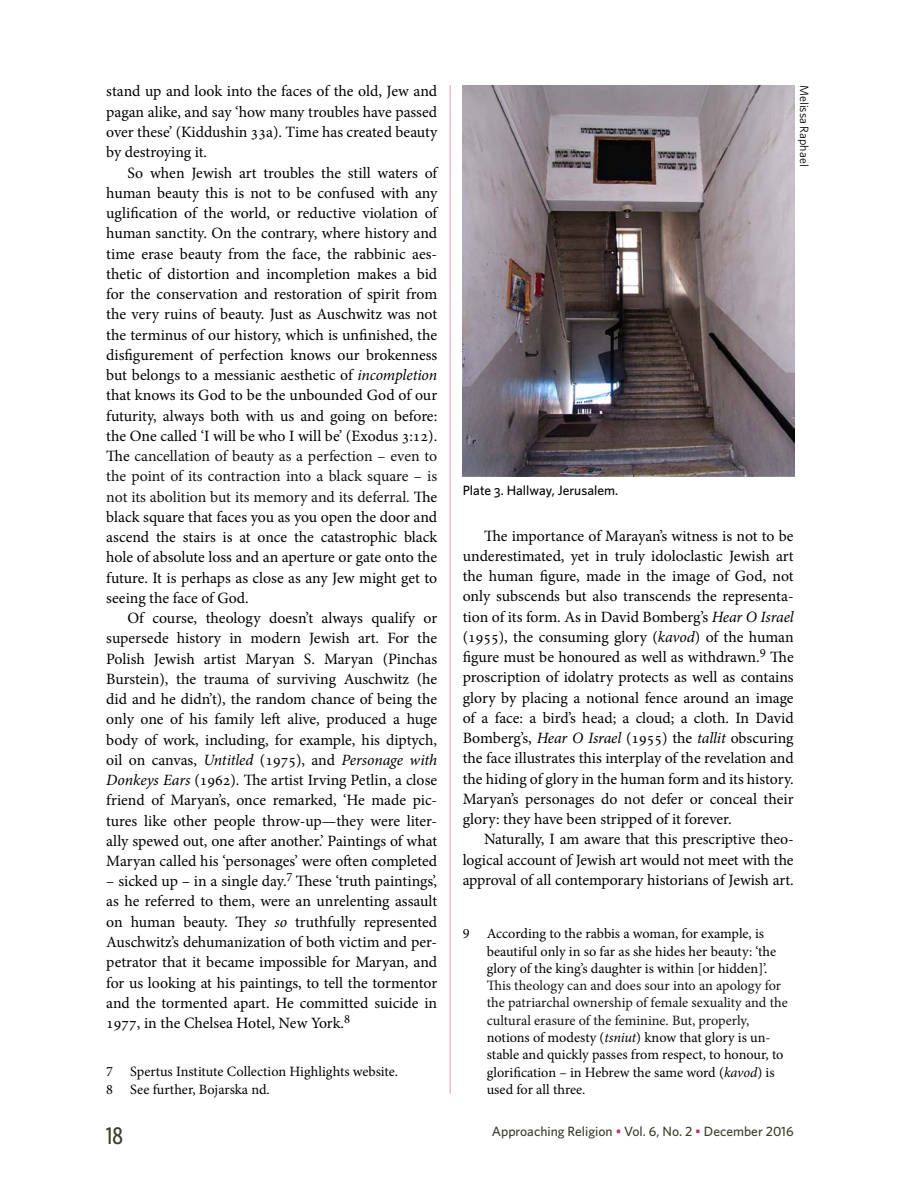
<style>
.page{position:relative;width:900px;height:1200px;background:#fff}
.page>*{position:absolute;margin:0;border:0;box-sizing:border-box;transform-origin:0 0}
.t1{font:500 24px "Whitney Condensed";color:#393e29}
.t2{font:15.75px/20.2px "Minion Pro";letter-spacing:-.005em;color:#000;text-align:justify}
.t3{font:14.25px/17.2px "Minion Pro";letter-spacing:-.005em;color:#000}
.t4{font:500 13.5px "Whitney";color:#393e29}
.t5{font:500 13.5px "Whitney";color:#000}
.t6{font:12px "Whitney";color:#000}
.s1{font-style:italic}
.s2{color:#131313}
.s3{font-family:"Whitney Medium SC";font-weight:400}
.s4{color:#c23272}
</style>
<div class="page">
<hr style="left:450px;top:85px;width:1px;height:1009px;background:#e69cba">
<img style="left:463px;top:85px;width:331px;height:391px">
<p class="t2" style="left:106px;top:81px;width:332px">stand up and look into the faces of the old, Jew and pagan alike, and say ‘how many troubles have passed over these’ (Kiddushin 33a). Time has created beauty by destroying it.</p>
<p class="t2" style="left:106px;top:162px;width:333px;text-indent:21px">So when Jewish art troubles the still waters of human beauty this is not to be confused with any uglification of the world, or reductive violation of human sanctity. On the contrary, where history and time erase beauty from the face, the rabbinic aes&shy;thetic of distortion and incompletion makes a bid for the conservation and restoration of spirit from the very ruins of beauty. Just as Auschwitz was not the terminus of our history, which is unfinished, the disfigurement of perfection knows our brokenness but belongs to a messianic aesthetic of <span class="s1">incompletion </span>that knows its God to be the unbounded God of our futurity, always both with us and going on before: the One called ‘I will be who I will be’ (Exodus 3:12).<br>The <span class="s2">cancellation of beauty as a perfection – even to the point of its contraction into a black square – is not its abolition but its memory and its deferral.</span> The black square that faces you as you open the door and ascend the stairs is at once the catastrophic black hole of absolute loss and an aperture or gate onto the future. It is perhaps as close as any Jew might get to seeing the face of God.</p>
<p class="t2" style="left:106px;top:608px;width:332px;text-indent:21px">Of course, theology doesn’t always qualify or supersede history in modern Jewish art. For the Polish Jewish artist Maryan S. Maryan (Pinchas Burstein), the trauma of surviving Auschwitz (he did and he didn’t), the random chance of being the only one of his family left alive, produced a huge body of work, including, for example, his diptych, oil on canvas, <span class="s1">Untitled</span> (1975), and <span class="s1">Personage with Donkeys Ears</span> (1962). The artist Irving Petlin, a close friend of Maryan’s, once remarked, ‘He made pic&shy;tures like other people throw-up—they were liter&shy;ally spewed out, one after another.’ Paintings of what Maryan called his ‘personages’ were often completed</p>
<p class="t2" style="left:106px;top:871px;width:333px">– sicked up – in a single day.<sup>7</sup> These ‘truth paintings’, as he referred to them, were an unrelenting assault on human beauty. They <span class="s1">so</span> truthfully represented Auschwitz’s dehumanization of both victim and per&shy;petrator that it became impossible for Maryan, and for us looking at his paintings, to tell the tormentor and the tormented apart. He committed suicide in 1977, in the Chelsea Hotel, New York.<sup>8</sup></p>
<p class="t3" style="left:106px;top:1063px;width:293px">7 Spertus Institute Collection Highlights website.<br>8 See further, Bojarska nd.</p>
<p class="t5" style="left:463px;top:482px;width:157px">Plate <span class="s3">3</span>. Hallway, Jerusalem.</p>
<p class="t6" style="left:812px;top:85px;width:83px;rotate:90deg">Melissa Raphael</p>
<p class="t2" style="left:463px;top:525px;width:332px;text-indent:21px">The importance of Marayan’s witness is not to be underestimated, yet in truly idoloclastic Jewish art the human figure, made in the image of God, not only subscends but also transcends the representa&shy;tion of its form. As in David Bomberg’s <span class="s1">Hear O Israel </span>(1955), the consuming glory (<span class="s1">kavod</span>) of the human figure must be honoured as well as withdrawn.<sup>9</sup> The proscription of idolatry protects as well as contains glory by placing a notional fence around an image of a face: a bird’s head; a cloud; a cloth. In David Bomberg’s, <span class="s1">Hear O Israel</span> (1955) the <span class="s1">tallit</span> obscuring the face illustrates this interplay of the revelation and the hiding of glory in the human form and its history.<br>Maryan’s personages do not defer or conceal their glory: they have been stripped of it forever.</p>
<p class="t2" style="left:463px;top:829px;width:332px;text-indent:21px">Naturally, I am aware that this prescriptive theo&shy;logical account of Jewish art would not meet with the approval of all contemporary historians of Jewish art.</p>
<p class="t3" style="left:487px;top:925px;width:291px;text-indent:-24px">9 According to the rabbis a woman, for example, is beautiful only in so far as she hides her beauty: ‘the glory of the king’s daughter is within [or hidden]’.</p>
<p class="t3" style="left:487px;top:977px;width:303px"><span class="s2">This theology can and does sour into an apology for the patriarchal ownership of female sexuality and the cultural erasure of the feminine. But, properly, </span>notions of modesty (<span class="s1">tsniut</span>) know that glory is un&shy;stable and quickly passes from respect, to honour, to glorification – in Hebrew the same word (<span class="s1">kavod</span>) is used for all three.</p>
<h1 class="t1" style="left:106px;top:1121px;width:18px">18</h1>
<p class="t4" style="left:492px;top:1123px;width:303px">Approaching Religion <span class="s4">•</span> Vol. 6, No. 2 <span class="s4">•</span> December 2016</p>
</div>
